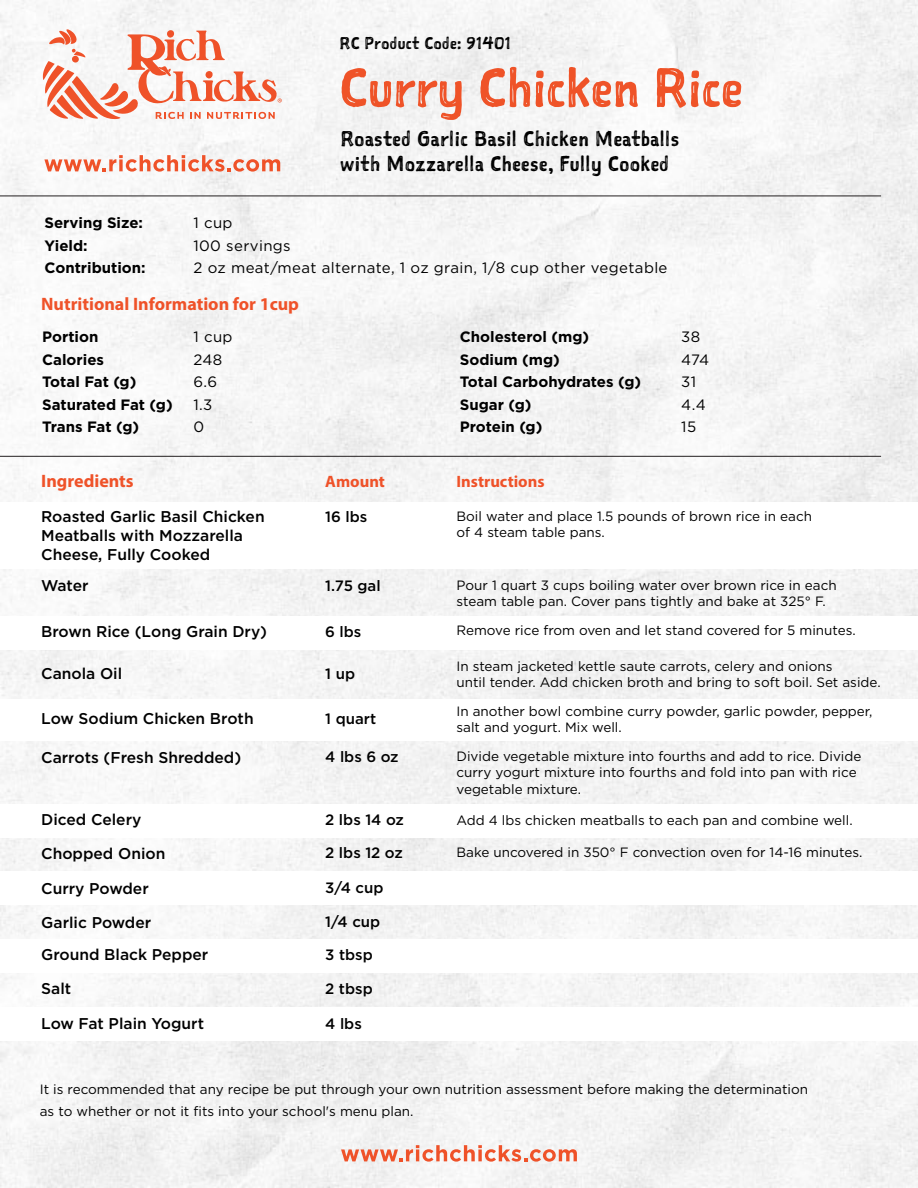
<style>
.page{position:relative;width:918px;height:1188px;background:#fff}
.page>*{position:absolute;margin:0;border:0;box-sizing:border-box;transform-origin:0 0}
.t1{font:52.5px "Sketchnote Square";color:#ef5328}
.t2{font:20.4px/24.5px "Sketchnote Square";letter-spacing:.025em;color:#000}
.t3{font:700 18px "Myriad Pro";color:#ef5229}
.t4{font:700 16.5px "Myriad Pro";color:#ef5229}
.t5{font:16.2px "Sketchnote Square";letter-spacing:.025em;color:#000}
.t6{font:500 15.6px/18.8px "Gotham";color:#000}
.t7{font:700 15px/22.5px "Gotham";color:#000}
.t8{font:15px/22.5px "Gotham";letter-spacing:.025em;color:#000}
.t9{font:500 15px "Gotham";color:#000}
.t10{font:13.5px/16.2px "Gotham";color:#000}
</style>
<div class="page">
<svg style="left:43px;top:28px;width:239px;height:91px"></svg>
<svg style="left:44px;top:155px;width:236px;height:17px"></svg>
<svg style="left:341px;top:1145px;width:236px;height:17px"></svg>
<hr style="left:0;top:196px;width:881px;height:1px;background:#231f20">
<hr style="left:0;top:456px;width:881px;height:1px;background:#231f20">
<p class="t5" style="left:340px;top:32px;width:173px">RC Product Code: 91401</p>
<h1 class="t1" style="left:339px;top:52px;width:405px">Curry Chicken Rice</h1>
<h2 class="t2" style="left:341px;top:126px;width:340px">Roasted Garlic Basil Chicken Meatballs with Mozzarella Cheese, Fully Cooked</h2>
<p class="t7" style="left:44px;top:212px;width:103px">Serving Size:<br>Yield:<br>Contribution:</p>
<p class="t8" style="left:193px;top:211px;width:476px">1 cup<br>100 servings<br>2 oz meat/meat alternate, 1 oz grain, 1/8 cup other vegetable</p>
<h3 class="t3" style="left:41px;top:293px;width:259px">Nutritional Information for 1cup</h3>
<p class="t7" style="left:42px;top:326px;width:132px">Portion<br>Calories<br>Total Fat (g)<br>Saturated Fat (g)<br>Trans Fat (g)</p>
<p class="t8" style="left:193px;top:325px;width:41px">1 cup<br>248<br>6.6<br>1.3<br>0</p>
<p class="t7" style="left:460px;top:326px;width:183px">Cholesterol (mg)<br>Sodium (mg)<br>Total Carbohydrates (g)<br>Sugar (g)<br>Protein (g)</p>
<p class="t8" style="left:681px;top:325px;width:29px">38<br>474<br>31<br>4.4<br>15</p>
<h3 class="t3" style="left:41px;top:469px;width:94px">Ingredients</h3>
<p class="t4" style="left:325px;top:471px;width:61px">Amount</p>
<p class="t4" style="left:457px;top:471px;width:90px">Instructions</p>
<p class="t10" style="left:457px;top:507px;width:357px">Boil water and place 1.5 pounds of brown rice in each of 4 steam table pans.</p>
<p class="t9" style="left:325px;top:507px;width:44px">16 lbs</p>
<p class="t6" style="left:41px;top:507px;width:225px">Roasted Garlic Basil Chicken<br>Meatballs with Mozzarella<br>Cheese, Fully Cooked</p>
<p class="t6" style="left:41px;top:576px;width:49px">Water</p>
<p class="t10" style="left:457px;top:576px;width:382px">Pour 1 quart 3 cups boiling water over brown rice in each steam table pan. Cover pans tightly and bake at 325° F.</p>
<p class="t9" style="left:325px;top:576px;width:57px">1.75 gal</p>
<p class="t6" style="left:41px;top:622px;width:227px">Brown Rice (Long Grain Dry)</p>
<p class="t9" style="left:325px;top:622px;width:38px">6 lbs</p>
<p class="t10" style="left:457px;top:622px;width:401px">Remove rice from oven and let stand covered for 5 minutes.</p>
<p class="t6" style="left:41px;top:664px;width:83px">Canola Oil</p>
<p class="t10" style="left:457px;top:658px;width:426px">In steam jacketed kettle saute carrots, celery and onions<br>until tender. Add chicken broth and bring to soft boil. Set aside.</p>
<p class="t9" style="left:325px;top:664px;width:31px">1 up</p>
<p class="t6" style="left:41px;top:709px;width:214px">Low Sodium Chicken Broth</p>
<p class="t10" style="left:457px;top:703px;width:417px">In another bowl combine curry powder, garlic powder, pepper, salt and yogurt. Mix well.</p>
<p class="t9" style="left:325px;top:709px;width:52px">1 quart</p>
<p class="t6" style="left:41px;top:748px;width:202px">Carrots (Fresh Shredded)</p>
<p class="t10" style="left:457px;top:748px;width:406px">Divide vegetable mixture into fourths and add to rice. Divide curry yogurt mixture into fourths and fold into pan with rice vegetable mixture.</p>
<p class="t9" style="left:325px;top:747px;width:75px">4 lbs 6 oz</p>
<p class="t6" style="left:41px;top:810px;width:102px">Diced Celery</p>
<p class="t9" style="left:325px;top:810px;width:80px">2 lbs 14 oz</p>
<p class="t10" style="left:457px;top:812px;width:398px">Add 4 lbs chicken meatballs to each pan and combine well.</p>
<p class="t6" style="left:41px;top:844px;width:126px">Chopped Onion</p>
<p class="t9" style="left:325px;top:843px;width:79px">2 lbs 12 oz</p>
<p class="t10" style="left:457px;top:844px;width:408px">Bake uncovered in 350° F convection oven for 14-16 minutes.</p>
<p class="t6" style="left:41px;top:878px;width:109px">Curry Powder</p>
<p class="t9" style="left:325px;top:878px;width:60px">3/4 cup</p>
<p class="t6" style="left:41px;top:912px;width:112px">Garlic Powder</p>
<p class="t9" style="left:325px;top:912px;width:56px">1/4 cup</p>
<p class="t6" style="left:41px;top:945px;width:169px">Ground Black Pepper</p>
<p class="t9" style="left:325px;top:945px;width:49px">3 tbsp</p>
<p class="t6" style="left:41px;top:979px;width:31px">Salt</p>
<p class="t9" style="left:325px;top:979px;width:49px">2 tbsp</p>
<p class="t6" style="left:41px;top:1014px;width:164px">Low Fat Plain Yogurt</p>
<p class="t9" style="left:325px;top:1014px;width:38px">4 lbs</p>
<p class="t10" style="left:40px;top:1079px;width:770px;line-height:21.5px">It is recommended that any recipe be put through your own nutrition assessment before making the determination as to whether or not it fits into your school's menu plan.</p>
</div>
